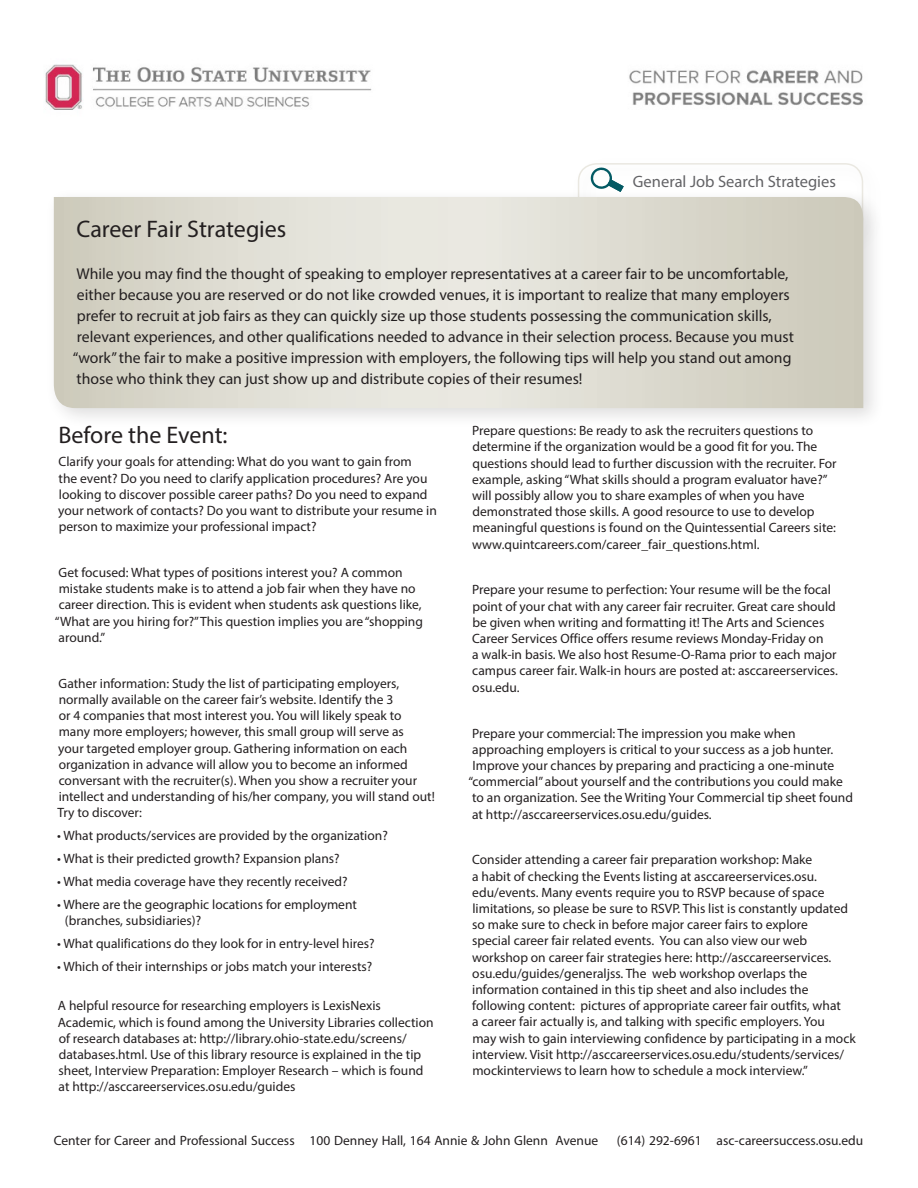
<style>
.page{position:relative;width:918px;height:1188px;background:#fff}
.page>*{position:absolute;margin:0;border:0;box-sizing:border-box;transform-origin:0 0}
.t1{font:24px "Myriad Pro";color:#231f20}
.t2{font:16.5px "Myriad Pro";color:#636366}
.t3{font:15.75px/21px "Myriad Pro";color:#231f20}
.body{font:13.5px/16.2px "Myriad Pro";color:#231f20}
</style>
<div class="page">
<div style="left:578px;top:163px;width:285px;height:74px;border:2px solid #eae8e1;border-radius:18px"></div>
<div style="left:45px;top:188px;width:840px;height:242px;background:#231f20;opacity:.15"></div>
<svg style="left:54px;top:197px;width:809px;height:211px;background:#dcdad0"></svg>
<svg style="left:589px;top:166px;width:35px;height:26px"></svg>
<img style="left:45px;top:64px;width:818px;height:46px">
<p class="t2" style="left:633px;top:171px;width:205px">General Job Search Strategies</p>
<p class="t1" style="left:77px;top:214px;width:211px">Career Fair Strategies</p>
<p class="t3" style="left:73px;top:263px;width:723px">While you may find the thought of speaking to employer representatives at a career fair to be uncomfortable, either because you are reserved or do not like crowded venues, it is important to realize that many employers prefer to recruit at job fairs as they can quickly size up those students possessing the communication skills, relevant experiences, and other qualifications needed to advance in their selection process. Because you must “work” the fair to make a positive impression with employers, the following tips will help you stand out among those who think they can just show up and distribute copies of their resumes!</p>
<p class="t1" style="left:58px;top:421px;width:171px">Before the Event:</p>
<p class="body" style="left:58px;top:454px;width:380px">Clarify your goals for attending: What do you want to gain from<br>the event? Do you need to clarify application procedures? Are you looking to discover possible career paths? Do you need to expand your network of contacts? Do you want to distribute your resume in person to maximize your professional impact?</p>
<p class="body" style="left:55px;top:564px;width:370px">Get focused: What types of positions interest you? A common mistake students make is to attend a job fair when they have no career direction. This is evident when students ask questions like, “What are you hiring for?” This question implies you are “shopping around.”</p>
<p class="body" style="left:57px;top:675px;width:379px">Gather information: Study the list of participating employers, normally available on the career fair’s website. Identify the 3<br>or 4 companies that most interest you. You will likely speak to many more employers; however, this small group will serve as<br>your targeted employer group. Gathering information on each organization in advance will allow you to become an informed conversant with the recruiter(s). When you show a recruiter your intellect and understanding of his/her company, you will stand out!<br>Try to discover:</p>
<p class="body" style="left:57px;top:827px;width:332px">• What products/services are provided by the organization?</p>
<p class="body" style="left:57px;top:850px;width:284px">• What is their predicted growth? Expansion plans?</p>
<p class="body" style="left:57px;top:873px;width:292px">• What media coverage have they recently received?</p>
<p class="body" style="left:65px;top:896px;width:294px;text-indent:-8px">• Where are the geographic locations for employment (branches, subsidiaries)?</p>
<p class="body" style="left:57px;top:935px;width:319px">• What qualifications do they look for in entry-level hires?</p>
<p class="body" style="left:57px;top:958px;width:317px">• Which of their internships or jobs match your interests?</p>
<p class="body" style="left:58px;top:998px;width:377px">A helpful resource for researching employers is LexisNexis Academic, which is found among the University Libraries collection of research databases at: http://library.ohio-state.edu/screens/ databases.html. Use of this library resource is explained in the tip sheet, Interview Preparation: Employer Research – which is found at http://asccareerservices.osu.edu/guides</p>
<p class="body" style="left:472px;top:422px;width:366px">Prepare questions: Be ready to ask the recruiters questions to determine if the organization would be a good fit for you. The questions should lead to further discussion with the recruiter. For example, asking “What skills should a program evaluator have?” will possibly allow you to share examples of when you have demonstrated those skills. A good resource to use to develop meaningful questions is found on the Quintessential Careers site: www.quintcareers.com/career_fair_questions.html.</p>
<p class="body" style="left:472px;top:582px;width:367px">Prepare your resume to perfection: Your resume will be the focal point of your chat with any career fair recruiter. Great care should be given when writing and formatting it! The Arts and Sciences Career Services Office offers resume reviews Monday-Friday on<br>a walk-in basis. We also host Resume-O-Rama prior to each major campus career fair. Walk-in hours are posted at: asccareerservices. osu.edu.</p>
<p class="body" style="left:469px;top:725px;width:386px">Prepare your commercial: The impression you make when approaching employers is critical to your success as a job hunter.<br>Improve your chances by preparing and practicing a one-minute “commercial” about yourself and the contributions you could make to an organization. See the Writing Your Commercial tip sheet found at http://asccareerservices.osu.edu/guides.</p>
<p class="body" style="left:472px;top:852px;width:385px">Consider attending a career fair preparation workshop: Make<br>a habit of checking the Events listing at asccareerservices.osu. edu/events. Many events require you to RSVP because of space limitations, so please be sure to RSVP. This list is constantly updated so make sure to check in before major career fairs to explore<br>special career fair related events. You can also view our web workshop on career fair strategies here: http://asccareerservices. osu.edu/guides/generaljss. The web workshop overlaps the information contained in this tip sheet and also includes the following content: pictures of appropriate career fair outfits, what<br>a career fair actually is, and talking with specific employers. You<br>may wish to gain interviewing confidence by participating in a mock interview. Visit http://asccareerservices.osu.edu/students/services/ mockinterviews to learn how to schedule a mock interview.”</p>
<p class="body" style="left:54px;top:1132px;width:546px">Center for Career and Professional Success 100 Denney Hall, 164 Annie &amp; John Glenn Avenue</p>
<p class="body" style="left:617px;top:1132px;width:248px">(614) 292-6961 asc-careersuccess.osu.edu</p>
</div>
